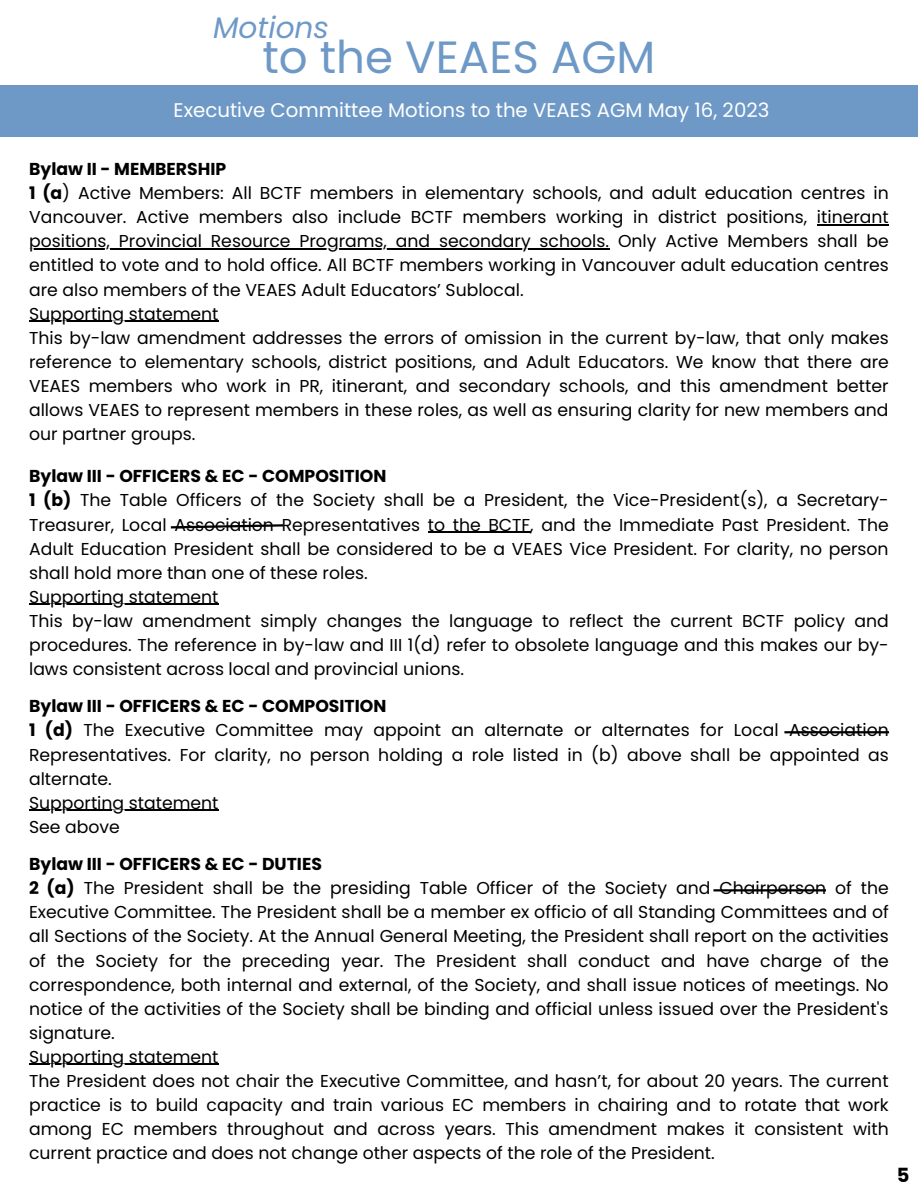
<style>
.page{position:relative;width:918px;height:1188px;background:#fff}
.page>*{position:absolute;margin:0;border:0;box-sizing:border-box;transform-origin:0 0}
.t1{font:45.15px "Poppins";color:#6e99c7}
.t2{font:italic 29.7px "Poppins";color:#6e99c7}
.t3{font:19.8px "Poppins";color:#fff}
.t4{font:700 19.5px "Poppins";color:#000}
.t5{font:17.25px/24px "Poppins";color:#000}
.s1{font-weight:700}
</style>
<div class="page">
<div style="left:0;top:85px;width:917px;height:51px;background:#6e99c7"></div>
<hr style="left:817px;top:224px;width:72px;height:2px;background:#000">
<hr style="left:29px;top:248px;width:580px;height:2px;background:#000">
<hr style="left:29px;top:321px;width:190px;height:1px;background:#000">
<hr style="left:428px;top:531px;width:102px;height:2px;background:#000">
<hr style="left:29px;top:604px;width:190px;height:1px;background:#000">
<hr style="left:29px;top:810px;width:190px;height:1px;background:#000">
<hr style="left:29px;top:1064px;width:190px;height:1px;background:#000">
<svg style="left:170px;top:524px;width:114px;height:5px"></svg>
<hr style="left:784px;top:731px;width:105px;height:2px;background:#000">
<hr style="left:713px;top:889px;width:113px;height:2px;background:#000">
<h2 class="t2" style="left:213px;top:7px;width:117px">Motions</h2>
<h1 class="t1" style="left:263px;top:25px;width:394px">to the VEAES AGM</h1>
<p class="t3" style="left:174px;top:97px;width:597px">Executive Committee Motions to the VEAES AGM May 16, 2023</p>
<p class="t5" style="left:29px;top:157px;width:861px"><span class="s1">Bylaw II - MEMBERSHIP<br>1 (a</span>) Active Members: All BCTF members in elementary schools, and adult education centres in Vancouver. Active members also include BCTF members working in district positions, itinerant positions, Provincial Resource Programs, and secondary schools. Only Active Members shall be entitled to vote and to hold office. All BCTF members working in Vancouver adult education centres are also members of the VEAES Adult Educators’ Sublocal.<br>Supporting statement<br>This by-law amendment addresses the errors of omission in the current by-law, that only makes reference to elementary schools, district positions, and Adult Educators. We know that there are VEAES members who work in PR, itinerant, and secondary schools, and this amendment better allows VEAES to represent members in these roles, as well as ensuring clarity for new members and our partner groups.</p>
<p class="t5" style="left:29px;top:464px;width:861px"><span class="s1">Bylaw III - OFFICERS &amp; EC - COMPOSITION<br>1 (b)</span> The Table Officers of the Society shall be a President, the Vice-President(s), a Secretary-Treasurer, Local Association Representatives to the BCTF, and the Immediate Past President. The Adult Education President shall be considered to be a VEAES Vice President. For clarity, no person shall hold more than one of these roles.<br>Supporting statement<br>This by-law amendment simply changes the language to reflect the current BCTF policy and procedures. The reference in by-law and III 1(d) refer to obsolete language and this makes our by&shy;laws consistent across local and provincial unions.</p>
<p class="t5" style="left:29px;top:694px;width:861px"><span class="s1">Bylaw III - OFFICERS &amp; EC - COMPOSITION<br>1 (d)</span> The Executive Committee may appoint an alternate or alternates for Local Association Representatives. For clarity, no person holding a role listed in (b) above shall be appointed as alternate.<br>Supporting statement<br>See above</p>
<p class="t5" style="left:29px;top:852px;width:861px"><span class="s1">Bylaw III - OFFICERS &amp; EC - DUTIES<br>2 (a)</span> The President shall be the presiding Table Officer of the Society and Chairperson of the Executive Committee. The President shall be a member ex officio of all Standing Committees and of all Sections of the Society. At the Annual General Meeting, the President shall report on the activities of the Society for the preceding year. The President shall conduct and have charge of the correspondence, both internal and external, of the Society, and shall issue notices of meetings. No notice of the activities of the Society shall be binding and official unless issued over the President's signature.<br>Supporting statement<br>The President does not chair the Executive Committee, and hasn’t, for about 20 years. The current practice is to build capacity and train various EC members in chairing and to rotate that work among EC members throughout and across years. This amendment makes it consistent with current practice and does not change other aspects of the role of the President.</p>
<p class="t4" style="left:897px;top:1162px;width:14px">5</p>
</div>
